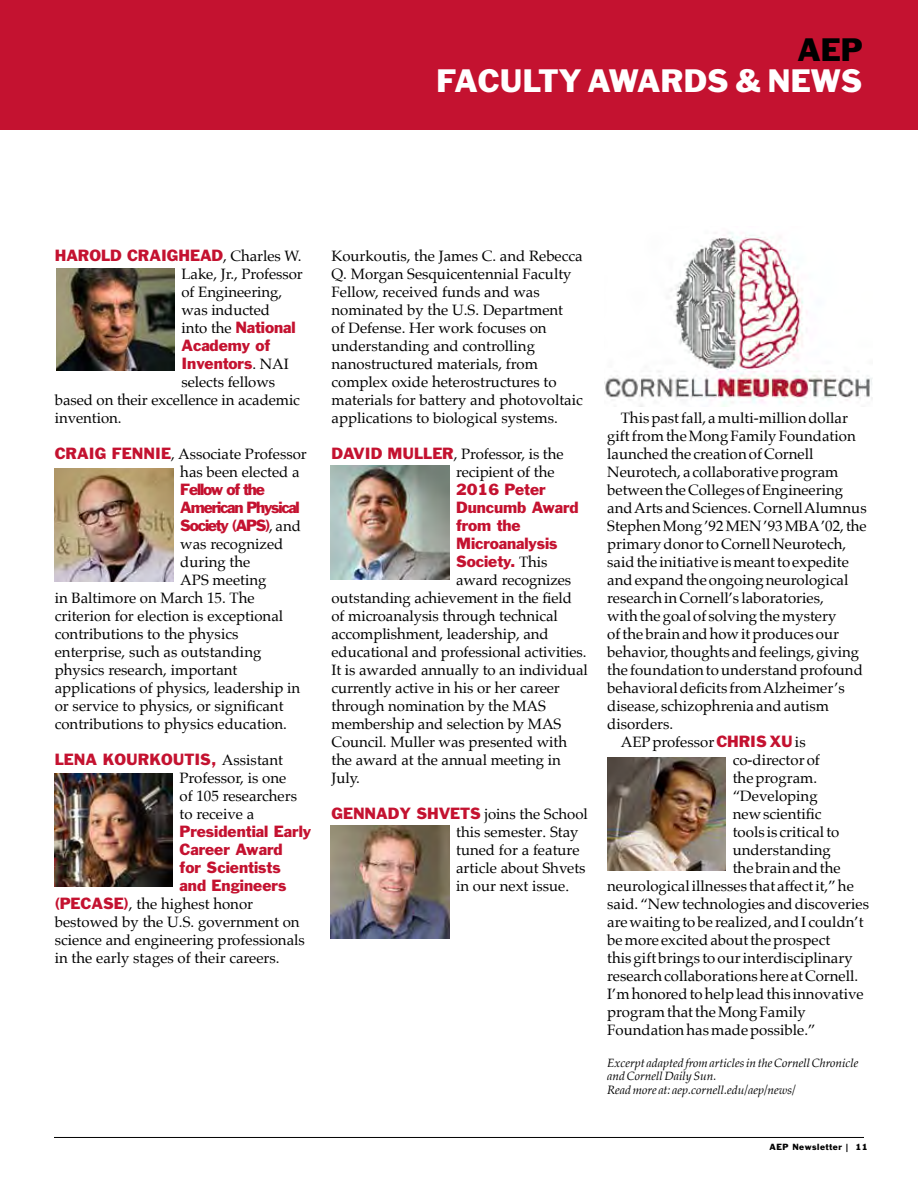
<style>
.page{position:relative;width:918px;height:1188px;background:#fff}
.page>*{position:absolute;margin:0;border:0;box-sizing:border-box;transform-origin:0 0}
.t1{font:30px "Franklin Gothic Std";color:#fff}
.t2{font:30px "Franklin Gothic Std";color:#000}
.t3{font:15px/18px "Palatino";color:#000}
.t4{font:15px/18px "Franklin Gothic Std";letter-spacing:-.005em;color:#c41230}
.t5{font:15px/18px "Palatino Linotype";color:#000}
.t6{font:15px/18px "Franklin Gothic Std";letter-spacing:-.08em;color:#c41230}
.t7{font:italic 12px/13.5px "Palatino";color:#000}
.t8{font:8.25px "Franklin Gothic Std";letter-spacing:.06em;color:#000}
.s1{font-family:"Palatino";color:#000}
.s2{font-family:"Franklin Gothic Std";color:#c41230}
</style>
<div class="page">
<img style="left:56px;top:268px;width:118px;height:102px">
<img style="left:55px;top:469px;width:119px;height:113px">
<img style="left:54px;top:773px;width:119px;height:114px">
<img style="left:331px;top:466px;width:118px;height:113px">
<img style="left:331px;top:826px;width:118px;height:113px">
<hr style="left:54px;top:1137px;width:810px;height:1px;background:#000">
<div style="left:0;top:0;width:918px;height:130px;background:#c41230"></div>
<img style="left:604px;top:232px;width:269px;height:175px">
<img style="left:607px;top:758px;width:119px;height:113px">
<h1 class="t2" style="left:797px;top:31px;width:67px">AEP</h1>
<h1 class="t1" style="left:437px;top:61px;width:427px">FACULTY AWARDS &amp; NEWS</h1>
<p class="t4" style="left:55px;top:246px;width:248px">HAROLD CRAIGHEAD<span class="s1">, Charles W.</span></p>
<p class="t3" style="left:182px;top:265px;width:123px">Lake, Jr., Professor of Engineering, was inducted</p>
<p class="t4" style="left:182px;top:318px;width:116px"><span class="s1">into the</span> National<br>Academy of<br>Inventors<span class="s1">. NAI</span></p>
<p class="t3" style="left:55px;top:373px;width:247px;text-indent:127px">selects fellows based on their excellence in academic invention.</p>
<p class="t3" style="left:180px;top:445px;width:128px;text-indent:-126px"><span class="s2">CRAIG FENNIE</span>, Associate Professor has been elected a</p>
<p class="t6" style="left:180px;top:480px;width:122px">Fellow of the<br>American Physical<br>Society (APS)<span class="s1">, and</span></p>
<p class="t3" style="left:180px;top:535px;width:105px">was recognized</p>
<p class="t3" style="left:180px;top:553px;width:72px">during the</p>
<p class="t3" style="left:180px;top:571px;width:88px">APS meeting</p>
<p class="t3" style="left:55px;top:589px;width:201px">in Baltimore on March 15. The</p>
<p class="t3" style="left:55px;top:607px;width:230px">criterion for election is exceptional</p>
<p class="t3" style="left:55px;top:625px;width:185px">contributions to the physics</p>
<p class="t3" style="left:55px;top:643px;width:208px">enterprise, such as outstanding</p>
<p class="t3" style="left:55px;top:661px;width:184px">physics research, important</p>
<p class="t3" style="left:55px;top:679px;width:247px">applications of physics, leadership in</p>
<p class="t3" style="left:55px;top:697px;width:230px">or service to physics, or significant</p>
<p class="t3" style="left:55px;top:715px;width:234px">contributions to physics education.</p>
<p class="t4" style="left:55px;top:750px;width:230px">LENA KOURKOUTIS, <span class="s1">Assistant</span></p>
<p class="t3" style="left:180px;top:769px;width:119px">Professor, is one of 105 researchers to receive a</p>
<p class="t4" style="left:180px;top:822px;width:133px">Presidential Early<br>Career Award<br>for Scientists<br>and Engineers</p>
<p class="t3" style="left:55px;top:895px;width:252px"><span class="s2">(PECASE)</span>, the highest honor bestowed by the U.S. government on science and engineering professionals in the early stages of their careers.</p>
<p class="t3" style="left:332px;top:247px;width:253px">Kourkoutis, the James C. and Rebecca Q. Morgan Sesquicentennial Faculty Fellow, received funds and was nominated by the U.S. Department<br>of Defense. Her work focuses on understanding and controlling nanostructured materials, from complex oxide heterostructures to materials for battery and photovoltaic applications to biological systems.</p>
<p class="t3" style="left:456px;top:445px;width:109px;text-indent:-125px"><span class="s2">DAVID MULLER</span>, Professor, is the recipient of the</p>
<p class="t4" style="left:456px;top:480px;width:124px">2016 Peter<br>Duncumb Award from the<br>Microanalysis<br>Society. <span class="s1">This</span></p>
<p class="t3" style="left:332px;top:571px;width:258px;text-indent:125px">award recognizes outstanding achievement in the field of microanalysis through technical accomplishment, leadership, and educational and professional activities.<br>It is awarded annually to an individual currently active in his or her career through nomination by the MAS membership and selection by MAS<br>Council. Muller was presented with the award at the annual meeting in<br>July.</p>
<p class="t5" style="left:456px;top:804px;width:133px;text-indent:-125px"><span class="s2">GENNADY SHVETS</span> joins the School this semester. Stay tuned for a feature article about Shvets in our next issue.</p>
<p class="t3" style="left:621px;top:409px;width:229px">This past fall, a multi-million dollar</p>
<p class="t3" style="left:607px;top:427px;width:250px">gift from the Mong Family Foundation</p>
<p class="t3" style="left:607px;top:445px;width:208px">launched the creation of Cornell</p>
<p class="t3" style="left:607px;top:463px;width:233px">Neurotech, a collaborative program</p>
<p class="t3" style="left:607px;top:481px;width:237px">between the Colleges of Engineering</p>
<p class="t3" style="left:607px;top:499px;width:261px">and Arts and Sciences. Cornell Alumnus</p>
<p class="t3" style="left:607px;top:517px;width:261px">Stephen Mong ’92 MEN ’93 MBA ’02, the</p>
<p class="t3" style="left:607px;top:535px;width:241px">primary donor to Cornell Neurotech,</p>
<p class="t3" style="left:607px;top:553px;width:243px">said the initiative is meant to expedite</p>
<p class="t3" style="left:607px;top:571px;width:243px">and expand the ongoing neurological</p>
<p class="t3" style="left:607px;top:589px;width:218px">research in Cornell’s laboratories,</p>
<p class="t3" style="left:607px;top:607px;width:231px">with the goal of solving the mystery</p>
<p class="t3" style="left:607px;top:625px;width:233px">of the brain and how it produces our</p>
<p class="t3" style="left:607px;top:643px;width:254px">behavior, thoughts and feelings, giving</p>
<p class="t3" style="left:607px;top:661px;width:257px">the foundation to understand profound</p>
<p class="t3" style="left:607px;top:679px;width:239px">behavioral deficits from Alzheimer’s</p>
<p class="t3" style="left:607px;top:697px;width:223px">disease, schizophrenia and autism</p>
<p class="t3" style="left:607px;top:715px;width:68px">disorders.</p>
<p class="t3" style="left:621px;top:733px;width:186px">AEP professor <span class="s2">CHRIS XU</span> is</p>
<p class="t3" style="left:733px;top:751px;width:89px">co-director of</p>
<p class="t3" style="left:733px;top:769px;width:86px">the program.</p>
<p class="t3" style="left:733px;top:787px;width:86px">“Developing</p>
<p class="t3" style="left:733px;top:805px;width:90px">new scientific</p>
<p class="t3" style="left:733px;top:823px;width:108px">tools is critical to</p>
<p class="t3" style="left:733px;top:841px;width:100px">understanding</p>
<p class="t3" style="left:733px;top:859px;width:110px">the brain and the</p>
<p class="t3" style="left:607px;top:877px;width:248px">neurological illnesses that affect it,” he</p>
<p class="t3" style="left:607px;top:895px;width:263px">said. “New technologies and discoveries</p>
<p class="t3" style="left:607px;top:913px;width:258px">are waiting to be realized, and I couldn’t</p>
<p class="t3" style="left:607px;top:931px;width:224px">be more excited about the prospect</p>
<p class="t3" style="left:607px;top:949px;width:247px">this gift brings to our interdisciplinary</p>
<p class="t3" style="left:607px;top:967px;width:253px">research collaborations here at Cornell.</p>
<p class="t3" style="left:607px;top:985px;width:258px">I’m honored to help lead this innovative</p>
<p class="t3" style="left:607px;top:1003px;width:200px">program that the Mong Family</p>
<p class="t3" style="left:607px;top:1021px;width:210px">Foundation has made possible.”</p>
<p class="t7" style="left:607px;top:1055px;width:253px">Excerpt adapted from articles in the Cornell Chronicle and Cornell Daily Sun.<br>Read more at: aep.cornell.edu/aep/news/</p>
<p class="t8" style="left:770px;top:1142px;width:100px">AEP Newsletter | 11</p>
</div>
